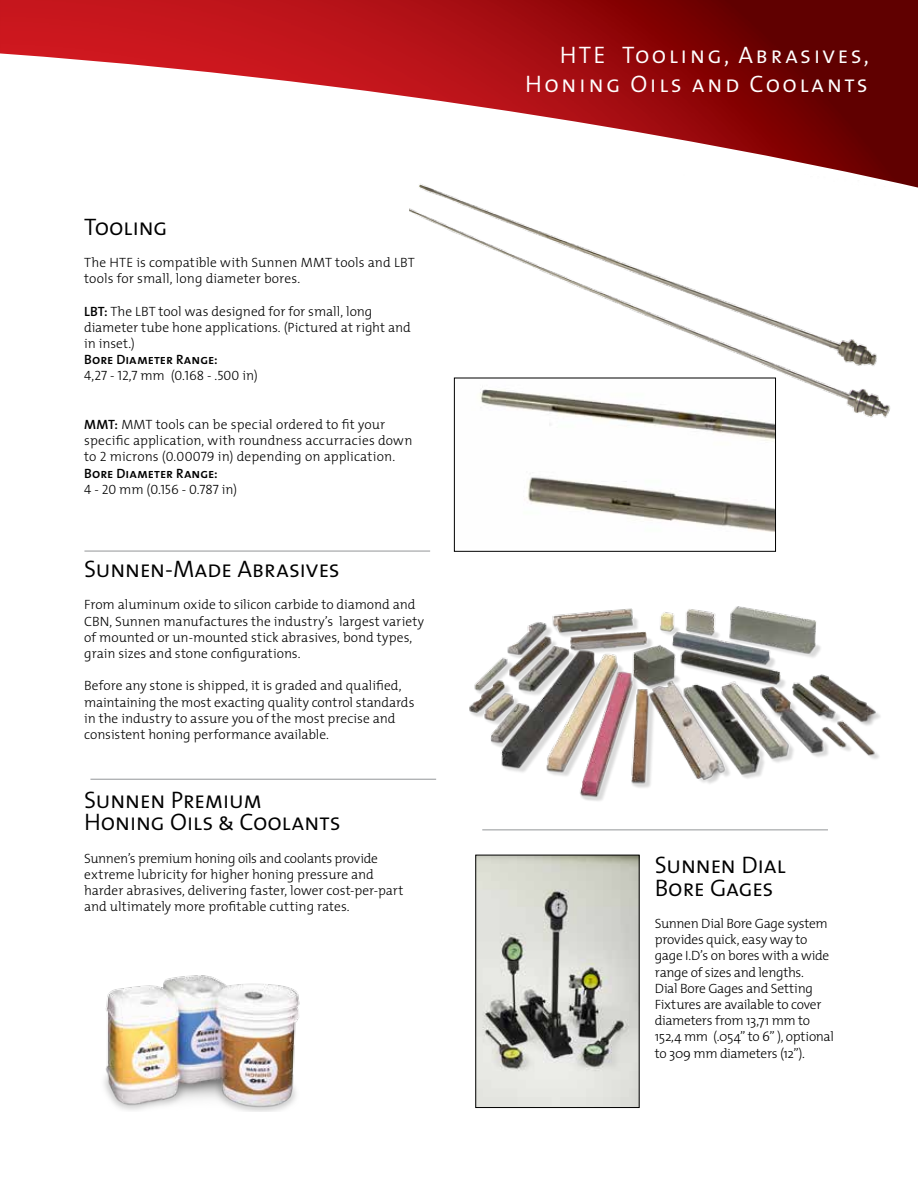
<style>
.page{position:relative;width:918px;height:1188px;background:#fff}
.page>*{position:absolute;margin:0;border:0;box-sizing:border-box;transform-origin:0 0}
.t1{font:24px/22.5px "The Mix Semi Light Caps";letter-spacing:-.02em;color:#000}
.t2{font:24px/28.8px "The Mix Semi Light Caps";letter-spacing:.1em;color:#fff;text-align:right}
.t3{font:300 13.5px/16.2px "The Mix";letter-spacing:-.005em;color:#000}
.t4{font:300 13.5px/16.2px "The Mix";letter-spacing:-.025em;color:#000}
.t5{font:13.5px "The Mix Light Caps";letter-spacing:-.005em;color:#000}
.t6{font:13.5px "The Mix Semi Bold Caps";color:#000}
.s1{font-weight:600}
.s2{font-family:"The Mix";font-weight:300}
.s3{font-family:"The Mix Light Caps";font-weight:400}
</style>
<div class="page">
<img style="left:0;top:0;width:918px;height:188px">
<img style="left:104px;top:975px;width:196px;height:137px">
<hr style="left:84px;top:551px;width:346px;height:1px;background:#939598">
<hr style="left:90px;top:779px;width:346px;height:1px;background:#939598">
<hr style="left:482px;top:830px;width:346px;height:1px;background:#939598">
<img style="left:469px;top:606px;width:411px;height:195px">
<img style="left:410px;top:174px;width:484px;height:253px">
<img style="left:456px;top:380px;width:318px;height:152px">
<div style="left:454px;top:378px;width:322px;height:174px;border:1px solid #000"></div>
<img style="left:478px;top:857px;width:159px;height:249px">
<h1 class="t1" style="left:84px;top:215px;width:85px">Tooling</h1>
<p class="t3" style="left:84px;top:254px;width:332px">The HTE is compatible with Sunnen MMT tools and LBT tools for small, long diameter bores.</p>
<p class="t3" style="left:84px;top:303px;width:328px"><span class="s1">LBT:</span> The LBT tool was designed for for small, long diameter tube hone applications. (Pictured at right and in inset.)</p>
<p class="t6" style="left:84px;top:351px;width:135px">Bore Diameter Range:</p>
<p class="t5" style="left:84px;top:367px;width:175px">4,27 - 12,7 <span class="s2">mm (</span>0.168 - .500 <span class="s2">in)</span></p>
<p class="t3" style="left:84px;top:416px;width:330px"><span class="s1">MMT:</span> MMT tools can be special ordered to fit your specific application, with roundness accurracies down to <span class="s3">2</span> microns (<span class="s3">0.00079</span> in) depending on application.</p>
<p class="t6" style="left:84px;top:464px;width:135px">Bore Diameter Range:</p>
<p class="t5" style="left:84px;top:481px;width:154px">4 - 20 <span class="s2">mm (</span>0.156 - 0.787 <span class="s2">in)</span></p>
<h1 class="t1" style="left:84px;top:558px;width:257px">Sunnen-Made Abrasives</h1>
<p class="t3" style="left:84px;top:597px;width:341px">From aluminum oxide to silicon carbide to diamond and CBN, Sunnen manufactures the industry’s largest variety of mounted or un-mounted stick abrasives, bond types, grain sizes and stone configurations.</p>
<p class="t3" style="left:84px;top:678px;width:332px">Before any stone is shipped, it is graded and qualified, maintaining the most exacting quality control standards in the industry to assure you of the most precise and consistent honing performance available.</p>
<h1 class="t1" style="left:84px;top:789px;width:258px">Sunnen Premium<br>Honing Oils &amp; Coolants</h1>
<p class="t3" style="left:84px;top:850px;width:321px">Sunnen’s premium honing oils and coolants provide extreme lubricity for higher honing pressure and harder abrasives, delivering faster, lower cost-per-part and ultimately more profitable cutting rates.</p>
<h1 class="t2" style="left:525px;top:41px;width:345px">HTE Tooling, Abrasives,<br>Honing Oils and Coolants</h1>
<h1 class="t1" style="left:655px;top:854px;width:132px">Sunnen Dial<br>Bore Gages</h1>
<p class="t4" style="left:655px;top:916px;width:181px">Sunnen Dial Bore Gage system provides quick, easy way to gage I.D’s on bores with a wide range of sizes and lengths.<br>Dial Bore Gages and Setting<br>Fixtures are available to cover diameters from 13,71 mm to<br>152,4 mm (.054” to 6” ), optional to 309 mm diameters (12”).</p>
</div>
